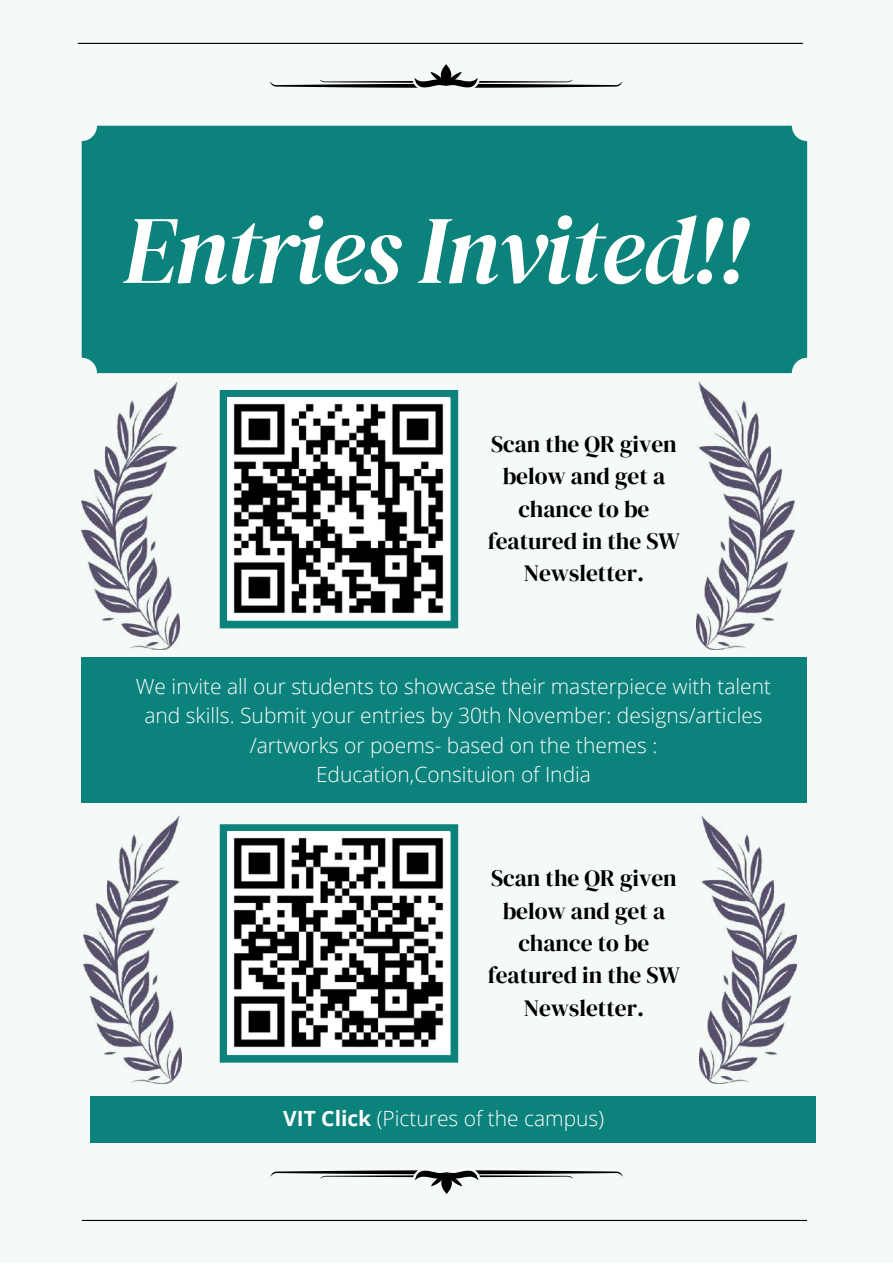
<style>
.page{position:relative;width:893px;height:1264px;background:#fff}
.page>*{position:absolute;margin:0;border:0;box-sizing:border-box;transform-origin:0 0}
.t1{font:italic 96.45px "DM Serif Display";letter-spacing:-.025em;color:#fffffe}
.t2{font:23.4px/32.2px "DM Serif Display";color:#000;text-align:center}
.t3{font:300 21px/29.2px "Open Sans";color:#fffffe;text-align:center}
.t4{font:300 21px "Open Sans";color:#fff}
.s1{font-weight:700}
</style>
<div class="page">
<div style="left:0;top:0;width:892px;height:1262px;background:#f5faf8"></div>
<hr style="left:78px;top:43px;width:724px;height:1px;background:#000">
<hr style="left:82px;top:1219px;width:724px;height:1px;background:#000">
<svg style="left:441px;top:64px;width:10px;height:22px"></svg>
<svg style="left:270px;top:72px;width:352px;height:16px"></svg>
<svg style="left:441px;top:1172px;width:11px;height:21px"></svg>
<svg style="left:270px;top:1170px;width:352px;height:16px"></svg>
<div style="left:82px;top:126px;width:725px;height:247px;background:#0b827b;border-radius:15px"></div>
<svg style="left:220px;top:390px;width:238px;height:238px;background:#30958f"></svg>
<svg style="left:220px;top:824px;width:238px;height:238px;background:#2d938d"></svg>
<div style="left:82px;top:657px;width:725px;height:145px;background:#0b827b"></div>
<div style="left:91px;top:1096px;width:725px;height:46px;background:#0b827b"></div>
<img style="left:81px;top:381px;width:98px;height:268px">
<img style="left:696px;top:381px;width:98px;height:268px">
<img style="left:84px;top:816px;width:98px;height:267px">
<img style="left:699px;top:816px;width:97px;height:267px">
<img style="left:228px;top:398px;width:221px;height:221px">
<img style="left:228px;top:831px;width:221px;height:222px">
<h1 class="t1" style="left:123px;top:183px;width:626px">Entries Invited!!</h1>
<p class="t2" style="left:487px;top:427px;width:194px">Scan the QR given below and get a chance to be featured in the SW<br>Newsletter.</p>
<p class="t3" style="left:136px;top:671px;width:636px">We invite all our students to showcase their masterpiece with talent and skills. Submit your entries by 30th November: designs/articles /artworks or poems- based on the themes :<br>Education,Consituion of India</p>
<p class="t2" style="left:487px;top:861px;width:194px">Scan the QR given below and get a chance to be featured in the SW<br>Newsletter.</p>
<p class="t4" style="left:283px;top:1103px;width:322px"><span class="s1">VIT Click</span> (Pictures of the campus)</p>
</div>
